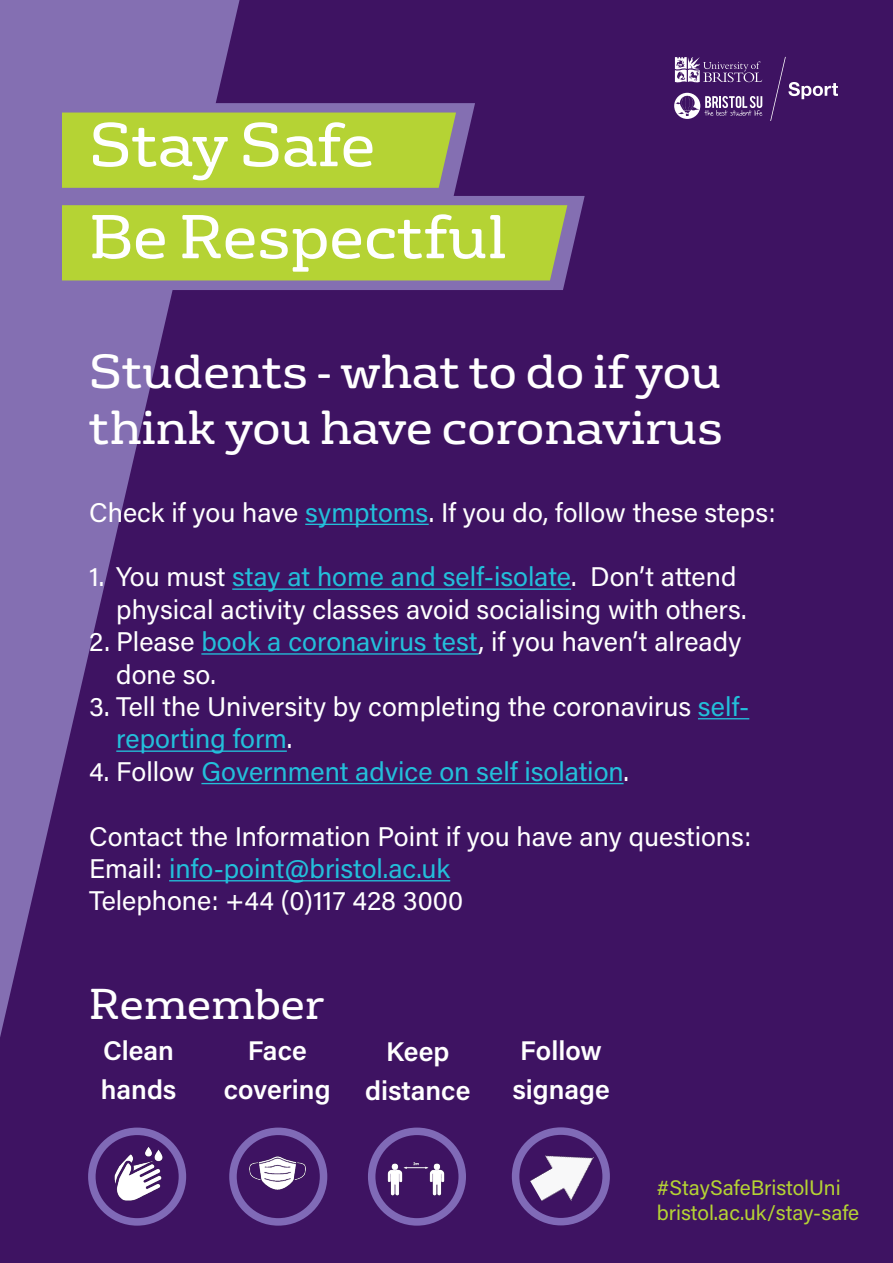
<style>
.page{position:relative;width:893px;height:1263px;background:#3e1362}
.page>*{position:absolute;margin:0;border:0;box-sizing:border-box;transform-origin:0 0}
.t1{font:60px "FS Rufus Trial";color:#fff}
.t2{font:46.5px/55.8px "FS Rufus Trial";color:#fff}
.t3{font:41.85px "FS Rufus Trial";color:#fff}
.t4{font:27px/32.4px "Acumin Pro";color:#fff}
.t5{font:27px "Acumin Pro";color:#23bfda}
.t6{font:600 27px/38.5px "Acumin Pro";color:#fff;text-align:center}
.t7{font:21px "Acumin Pro";letter-spacing:-.005em;color:#b5d334}
.s1{color:#23bfda}
.s2{color:#fff}
</style>
<div class="page">
<svg style="left:0;top:0;width:252px;height:1148px"></svg>
<svg style="left:674px;top:93px;width:88px;height:26px"></svg>
<svg style="left:675px;top:57px;width:87px;height:26px"></svg>
<svg style="left:770px;top:57px;width:68px;height:64px"></svg>
<svg style="left:62px;top:103px;width:523px;height:187px;background:#9ca752"></svg>
<div style="left:0;top:89px;width:62px;height:214px;background:#846fb2"></div>
<hr style="left:305px;top:524px;width:124px;height:1px;background:#23bfda">
<hr style="left:232px;top:588px;width:339px;height:2px;background:#23bfda">
<hr style="left:201px;top:653px;width:277px;height:2px;background:#23bfda">
<hr style="left:698px;top:718px;width:51px;height:1px;background:#23bfda">
<hr style="left:116px;top:750px;width:171px;height:2px;background:#23bfda">
<hr style="left:201px;top:783px;width:423px;height:1px;background:#23bfda">
<hr style="left:169px;top:880px;width:281px;height:1px;background:#23bfda">
<img style="left:113px;top:1145px;width:51px;height:56px">
<img style="left:240px;top:1137px;width:75px;height:79px">
<img style="left:379px;top:1143px;width:74px;height:73px">
<img style="left:523px;top:1136px;width:84px;height:78px">
<div style="left:88px;top:1127px;width:98px;height:98px;border:8px solid #806ab7;border-radius:50%"></div>
<div style="left:229px;top:1127px;width:98px;height:98px;border:8px solid #806ab7;border-radius:50%"></div>
<div style="left:368px;top:1127px;width:98px;height:98px;border:8px solid #806ab7;border-radius:50%"></div>
<div style="left:512px;top:1127px;width:98px;height:98px;border:8px solid #806ab7;border-radius:50%"></div>
<p class="t1" style="left:89px;top:122px;width:288px">Stay Safe</p>
<p class="t1" style="left:89px;top:214px;width:419px">Be Respectful</p>
<p class="t2" style="left:89px;top:348px;width:635px">Students - what to do if you think you have coronavirus</p>
<p class="t4" style="left:89px;top:495px;width:688px">Check if you have <span class="s1">symptoms</span>. If you do, follow these steps:</p>
<p class="t4" style="left:116px;top:560px;width:632px;text-indent:-27px">1. You must <span class="s1">stay at home and self-isolate</span>. Don’t attend physical activity classes avoid socialising with others.</p>
<p class="t4" style="left:116px;top:624px;width:627px;text-indent:-27px">2. Please <span class="s1">book a coronavirus test</span>, if you haven’t already done so.</p>
<p class="t4" style="left:116px;top:689px;width:634px;text-indent:-27px">3. Tell the University by completing the coronavirus <span class="s1">self&shy;reporting form</span>.</p>
<p class="t5" style="left:89px;top:753px;width:541px"><span class="s2">4. Follow</span> Government advice on self isolation<span class="s2">.</span></p>
<p class="t4" style="left:89px;top:819px;width:663px">Contact the Information Point if you have any questions:</p>
<p class="t5" style="left:89px;top:850px;width:362px"><span class="s2">Email:</span> info-point@bristol.ac.uk</p>
<p class="t4" style="left:89px;top:884px;width:375px">Telephone: +44 (0)117 428 3000</p>
<p class="t3" style="left:89px;top:988px;width:237px">Remember</p>
<p class="t6" style="left:103px;top:1030px;width:72px">Clean</p>
<p class="t6" style="left:101px;top:1069px;width:77px">hands</p>
<p class="t6" style="left:224px;top:1030px;width:108px">Face covering</p>
<p class="t6" style="left:365px;top:1031px;width:107px">Keep distance</p>
<p class="t6" style="left:512px;top:1030px;width:99px;text-align:left">Follow signage</p>
<p class="t7" style="left:657px;top:1173px;width:185px">#StaySafeBristolUni</p>
<p class="t7" style="left:657px;top:1198px;width:204px">bristol.ac.uk/stay-safe</p>
</div>
